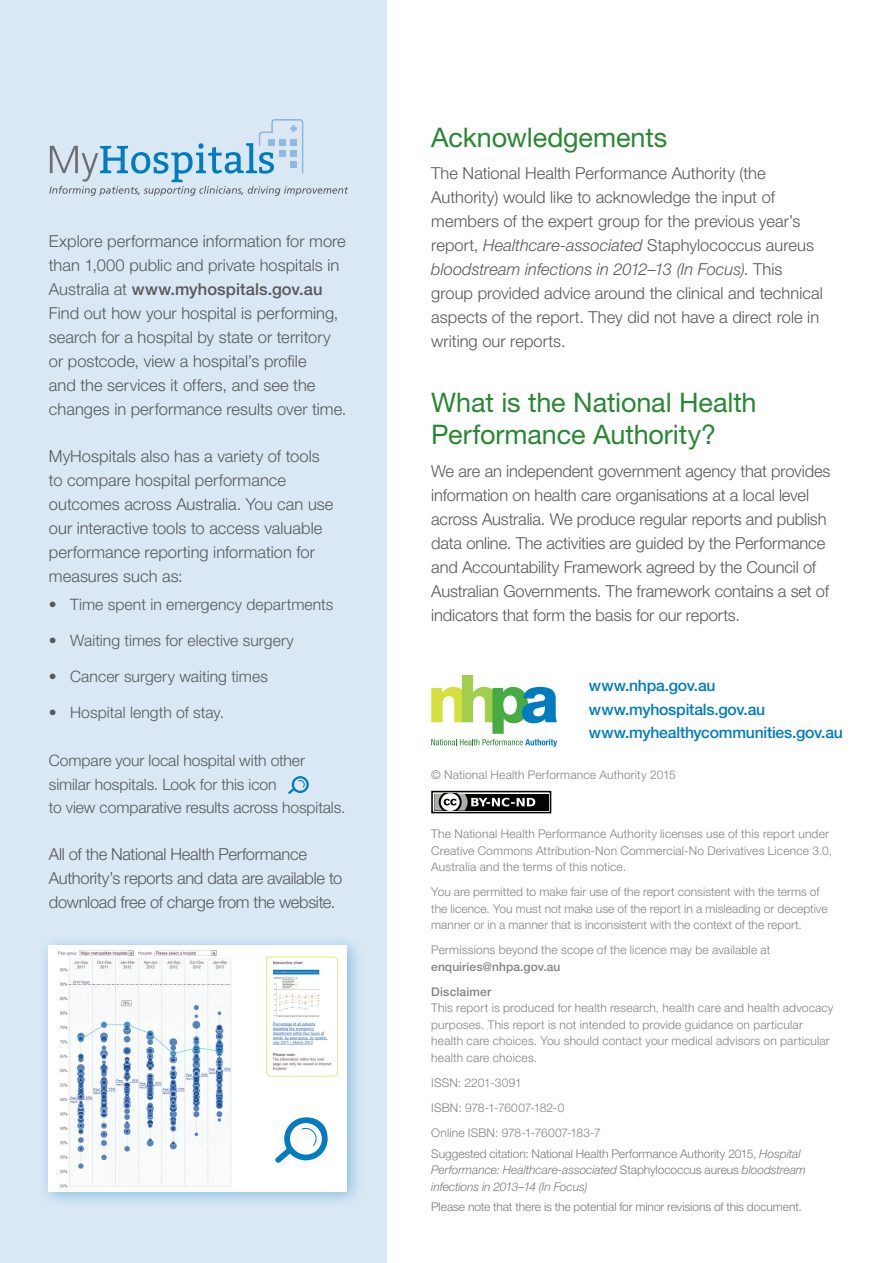
<style>
.page{position:relative;width:893px;height:1263px;background:#fff}
.page>*{position:absolute;margin:0;border:0;box-sizing:border-box;transform-origin:0 0}
.t1{font:27px/32.4px "Helvetica Neue LT Std";letter-spacing:-.005em;color:#288733}
.t2{font:300 16.5px/24px "Helvetica Neue LT Std";color:#57585a}
.t3{font:300 16.5px/24px "Helvetica Neue LT Std";letter-spacing:-.02em;color:#57585a}
.t4{font:300 15.75px/23.2px "Helvetica Neue LT Std";letter-spacing:-.005em;color:#57585a}
.t5{font:500 15.75px/23.2px "Helvetica Neue LT Std";letter-spacing:-.015em;color:#007cbf}
.t6{font:300 12px/16.5px "Helvetica Neue LT Std";letter-spacing:.015em;color:#808285}
.t7{font:italic 300 12px/16.5px "Helvetica Neue LT Std";letter-spacing:-.005em;color:#787a7d}
.t8{font:300 12px "Helvetica Neue LT Std";letter-spacing:-.005em;color:#787a7d}
.t9{font:500 12px/25px "Helvetica Neue LT Std";letter-spacing:.01em;color:#808285}
.s1{font-weight:500}
.s2{font-style:italic}
.s3{font-style:normal}
</style>
<div class="page">
<div style="left:0;top:0;width:387px;height:1263px;background:#dae8f5"></div>
<svg style="left:431px;top:675px;width:126px;height:72px"></svg>
<svg style="left:431px;top:791px;width:120px;height:22px"></svg>
<div style="left:434px;top:794px;width:114px;height:16px;background:#040503"></div>
<svg style="left:434px;top:794px;width:101px;height:16px"></svg>
<div style="left:38px;top:934px;width:326px;height:275px;background:#007cbf;opacity:.4"></div>
<img style="left:49px;top:945px;width:298px;height:247px">
<svg style="left:288px;top:776px;width:21px;height:18px"></svg>
<svg style="left:49px;top:119px;width:299px;height:77px"></svg>
<div style="left:290px;top:140px;width:7px;height:6px;background:#8fb9df"></div>
<div style="left:290px;top:151px;width:7px;height:6px;background:#8fb9df"></div>
<div style="left:290px;top:161px;width:7px;height:6px;background:#8fb9df"></div>
<svg style="left:275px;top:1117px;width:53px;height:46px;background:#aad3e9"></svg>
<p class="t2" style="left:49px;top:228px;width:299px">Explore performance information for more than 1,000 public and private hospitals in Australia at <span class="s1">www.myhospitals.gov.au </span>Find out how your hospital is performing, search for a hospital by state or territory or postcode, view a hospital’s profile<br>and the services it offers, and see the changes in performance results over time.</p>
<p class="t2" style="left:49px;top:444px;width:286px">MyHospitals also has a variety of tools to compare hospital performance outcomes across Australia. You can use our interactive tools to access valuable performance reporting information for measures such as:</p>
<p class="t4" style="left:49px;top:592px;width:286px">• Time spent in emergency departments</p>
<p class="t4" style="left:49px;top:628px;width:246px">• Waiting times for elective surgery</p>
<p class="t4" style="left:49px;top:664px;width:221px">• Cancer surgery waiting times</p>
<p class="t4" style="left:49px;top:700px;width:177px">• Hospital length of stay.</p>
<p class="t4" style="left:49px;top:749px;width:298px">Compare your local hospital with other similar hospitals. Look for this icon<br>to view comparative results across hospitals.</p>
<p class="t3" style="left:49px;top:842px;width:295px">All of the National Health Performance<br>Authority’s reports and data are available to download free of charge from the website.</p>
<h1 class="t1" style="left:431px;top:121px;width:237px">Acknowledgements</h1>
<p class="t2" style="left:431px;top:161px;width:393px">The National Health Performance Authority (the Authority) would like to acknowledge the input of members of the expert group for the previous year’s report, <span class="s2">Healthcare-associated</span> Staphylococcus aureus <span class="s2">bloodstream infections in 2012–13 (In Focus)</span>. This group provided advice around the clinical and technical aspects of the report. They did not have a direct role in writing our reports.</p>
<h1 class="t1" style="left:431px;top:386px;width:327px">What is the National Health<br>Performance Authority?</h1>
<p class="t2" style="left:431px;top:459px;width:401px">We are an independent government agency that provides information on health care organisations at a local level across Australia. We produce regular reports and publish data online. The activities are guided by the Performance and Accountability Framework agreed by the Council of Australian Governments. The framework contains a set of indicators that form the basis for our reports.</p>
<p class="t5" style="left:589px;top:674px;width:255px">www.nhpa.gov.au www.myhospitals.gov.au www.myhealthycommunities.gov.au</p>
<p class="t6" style="left:431px;top:766px;width:246px">© National Health Performance Authority 2015</p>
<p class="t6" style="left:431px;top:826px;width:402px">The National Health Performance Authority licenses use of this report under<br>Creative Commons Attribution-Non Commercial-No Derivatives Licence 3.0,<br>Australia and the terms of this notice.</p>
<p class="t6" style="left:431px;top:884px;width:398px">You are permitted to make fair use of the report consistent with the terms of the licence. You must not make use of the report in a misleading or deceptive manner or in a manner that is inconsistent with the context of the report.</p>
<p class="t6" style="left:431px;top:942px;width:341px">Permissions beyond the scope of the licence may be available at</p>
<p class="t9" style="left:431px;top:954px;width:131px">enquiries@nhpa.gov.au<br>Disclaimer</p>
<p class="t6" style="left:431px;top:1000px;width:404px">This report is produced for health research, health care and health advocacy purposes. This report is not intended to provide guidance on particular health care choices. You should contact your medical advisors on particular health care choices.</p>
<p class="t6" style="left:431px;top:1070px;width:171px;line-height:25px">ISSN: 2201-3091<br>ISBN: 978-1-76007-182-0<br>Online ISBN: 978-1-76007-183-7</p>
<p class="t7" style="left:431px;top:1145px;width:376px"><span class="s3">Suggested citation: National Health Performance Authority 2015,</span> Hospital<br>Performance: Healthcare-associated <span class="s3">Staphylococcus aureus</span> bloodstream infections in 2013–14 (In Focus)</p>
<p class="t8" style="left:431px;top:1200px;width:372px">Please note that there is the potential for minor revisions of this document.</p>
</div>
